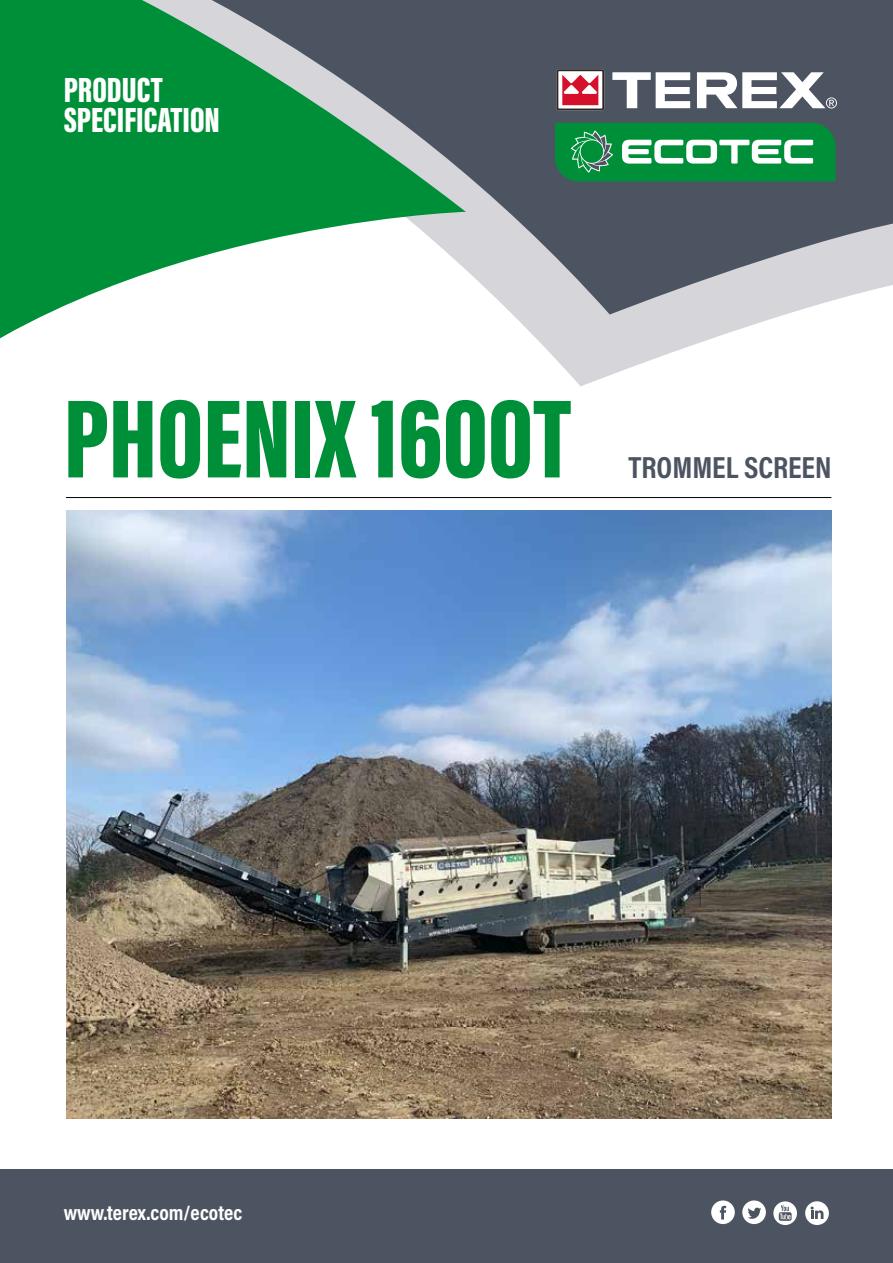
<style>
.page{position:relative;width:893px;height:1263px;background:#fff}
.page>*{position:absolute;margin:0;border:0;box-sizing:border-box;transform-origin:0 0}
.t1{font:900 114.6px "Acumin Pro Extra Cond";color:#008f39}
.t2{font:900 36px/30px "Acumin Pro Extra Cond";color:#fff}
.t3{font:700 30.75px "Acumin Pro Cond";color:#4d5461}
.t4{font:700 21px "Acumin Pro Cond";color:#fff}
</style>
<div class="page">
<img style="left:66px;top:510px;width:765px;height:608px">
<hr style="left:66px;top:497px;width:765px;height:1px;background:#000">
<svg style="left:513px;top:315px;width:270px;height:71px"></svg>
<svg style="left:466px;top:0;width:427px;height:315px;fill:#4d5461"></svg>
<svg style="left:0;top:0;width:466px;height:339px;fill:#008f39"></svg>
<svg style="left:556px;top:69px;width:48px;height:41px"></svg>
<svg style="left:555px;top:123px;width:280px;height:58px"></svg>
<svg style="left:612px;top:72px;width:78px;height:36px"></svg>
<svg style="left:697px;top:72px;width:140px;height:36px"></svg>
<div style="left:0;top:1169px;width:893px;height:94px;background:#4d5461"></div>
<svg style="left:711px;top:1200px;width:24px;height:24px"></svg>
<div style="left:742px;top:1200px;width:24px;height:24px;background:#fff;border-radius:50%"></div>
<div style="left:773px;top:1201px;width:24px;height:24px;background:#fff;border-radius:50%"></div>
<svg style="left:748px;top:1207px;width:13px;height:12px"></svg>
<svg style="left:779px;top:1205px;width:13px;height:16px"></svg>
<div style="left:805px;top:1201px;width:24px;height:24px;background:#fff;border-radius:50%"></div>
<svg style="left:810px;top:1206px;width:13px;height:13px"></svg>
<p class="t2" style="left:64px;top:75px;width:158px">PRODUCT<br>SPECIFICATION</p>
<h1 class="t1" style="left:64px;top:369px;width:509px">PHOENIX 1600T</h1>
<p class="t3" style="left:628px;top:447px;width:205px">TROMMEL SCREEN</p>
<p class="t4" style="left:64px;top:1199px;width:180px">www.terex.com/ecotec</p>
</div>
